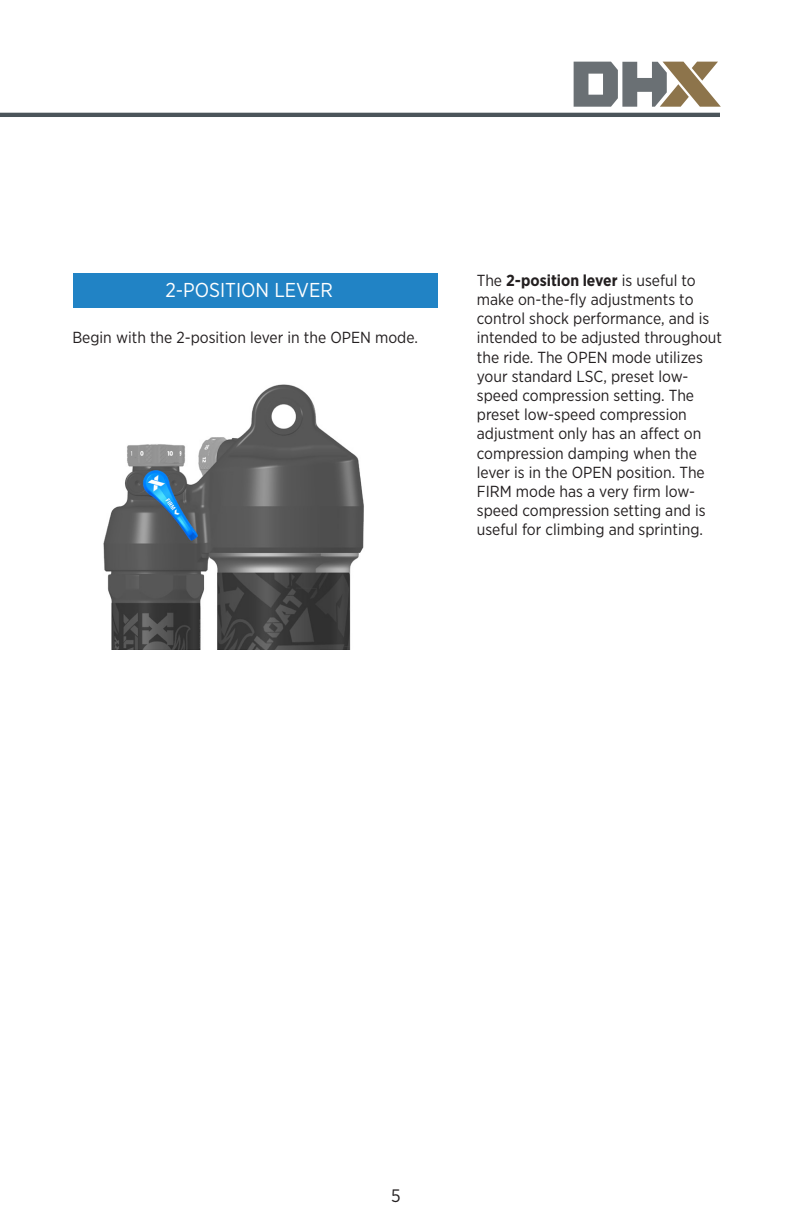
<style>
.page{position:relative;width:792px;height:1224px;background:#fff}
.page>*{position:absolute;margin:0;border:0;box-sizing:border-box;transform-origin:0 0}
.t1{font:20px "Gotham Narrow";color:#fff}
.t2{font:18px "Gotham Narrow";color:#231f20}
.t3{font:16px/19.2px "Gotham Narrow";color:#231f20}
.s1{font-weight:700}
</style>
<div class="page">
<hr style="left:0;top:113px;width:720px;height:4px;background:#4b545a">
<svg style="left:574px;top:62px;width:147px;height:45px"></svg>
<div style="left:74px;top:273px;width:364px;height:35px;background:#2183c5"></div>
<img style="left:103px;top:384px;width:261px;height:265px">
<p class="t1" style="left:165px;top:277px;width:169px">2-POSITION LEVER</p>
<p class="t3" style="left:477px;top:270px;width:247px">The <span class="s1">2-position lever</span> is useful to make on-the-fly adjustments to control shock performance, and is intended to be adjusted throughout the ride. The OPEN mode utilizes your standard LSC, preset low&shy;speed compression setting. The preset low-speed compression adjustment only has an affect on compression damping when the lever is in the OPEN position. The<br>FIRM mode has a very firm low&shy;speed compression setting and is useful for climbing and sprinting.</p>
<p class="t3" style="left:72px;top:327px;width:347px">Begin with the 2-position lever in the OPEN mode.</p>
<p class="t2" style="left:391px;top:1185px;width:11px">5</p>
</div>
